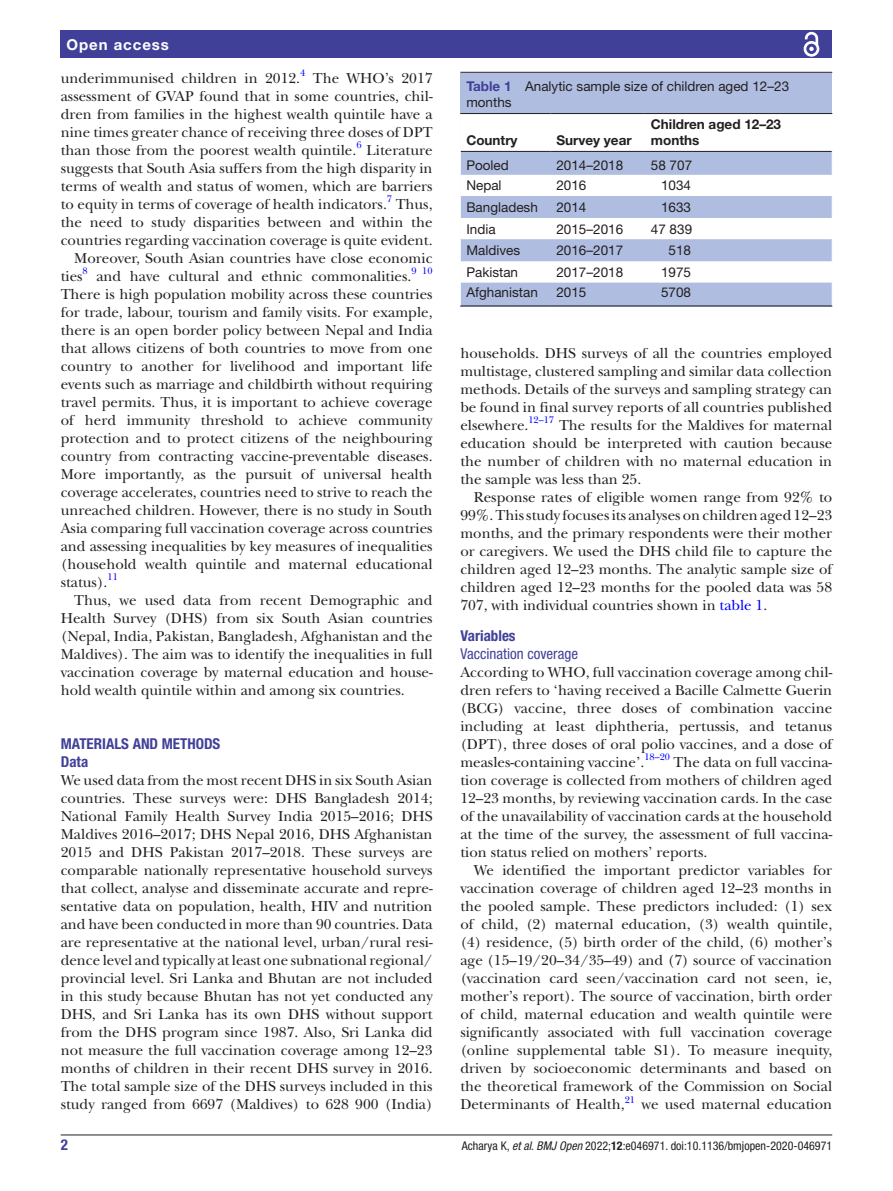
<style>
.page{position:relative;width:893px;height:1191px;background:#fff}
.page>*{position:absolute;margin:0;border:0;box-sizing:border-box;transform-origin:0 0}
.t1{font:15px/18px "New Baskerville";color:#231f20;text-align:justify}
.t2{font:700 condensed 15px/18px "Helvetica Neue LT Std";color:#414099}
.t3{font:condensed 15px "Helvetica Neue LT Std";color:#414099}
.t4{font:700 15px "Helvetica Neue LT Std";letter-spacing:.065em;color:#fff}
.t5{font:13.5px/16.5px "Helvetica Neue LT Std";color:#231f20}
.t6{font:700 13.5px/16.2px "Helvetica Neue LT Std";color:#231f20}
.t7{font:condensed 12px "Helvetica Neue LT Std";color:#231f20}
.t8{font:9.9px "New Baskerville";color:#00f}
.s1{font-weight:700;color:#414099}
.s2{color:#00f}
.s3{font-style:italic}
.s4{font-weight:700}
</style>
<div class="page">
<hr style="left:61px;top:1134px;width:771px;height:1px;background:#231f20">
<div style="left:61px;top:31px;width:771px;height:27px;background:#414099"></div>
<svg style="left:803px;top:31px;width:17px;height:26px"></svg>
<div style="left:460px;top:73px;width:372px;height:233px;background:#afbde1"></div>
<hr style="left:460px;top:72px;width:372px;height:1px;background:#231f20">
<div style="left:461px;top:114px;width:371px;height:37px;background:#fff"></div>
<svg style="left:461px;top:152px;width:371px;height:153px"></svg>
<hr style="left:460px;top:113px;width:90px;height:1px;background:#231f20">
<hr style="left:460px;top:151px;width:90px;height:1px;background:#231f20">
<hr style="left:550px;top:113px;width:95px;height:1px;background:#231f20">
<hr style="left:550px;top:151px;width:95px;height:1px;background:#231f20">
<hr style="left:645px;top:113px;width:187px;height:1px;background:#231f20">
<hr style="left:645px;top:151px;width:187px;height:1px;background:#231f20">
<hr style="left:460px;top:305px;width:90px;height:1px;background:#231f20">
<hr style="left:550px;top:305px;width:95px;height:1px;background:#231f20">
<hr style="left:645px;top:305px;width:187px;height:1px;background:#231f20">
<hr style="left:460px;top:114px;width:1px;height:37px;background:#fff">
<svg style="left:460px;top:151px;width:1px;height:154px"></svg>
<p class="t4" style="left:66px;top:35px;width:104px">Open access</p>
<p class="t1" style="left:61px;top:69px;width:241px">underimmunised children in 2012.</p>
<p class="t8" style="left:300px;top:67px;width:7px">4</p>
<p class="t1" style="left:61px;top:69px;width:373px;text-indent:252px">The WHO’s 2017 assessment of GVAP found that in some countries, chil&shy;dren from families in the highest wealth quintile have a nine times greater chance of receiving three doses of DPT than those from the poorest wealth quintile.</p>
<p class="t8" style="left:356px;top:139px;width:7px">6</p>
<p class="t1" style="left:61px;top:141px;width:373px;text-indent:306px">Literature suggests that South Asia suffers from the high disparity in terms of wealth and status of women, which are barriers to equity in terms of coverage of health indicators.</p>
<p class="t8" style="left:387px;top:193px;width:7px">7</p>
<p class="t1" style="left:396px;top:195px;width:38px">Thus,</p>
<p class="t1" style="left:61px;top:213px;width:373px">the need to study disparities between and within the</p>
<p class="t1" style="left:61px;top:231px;width:373px">countries regarding vaccination coverage is quite evident.</p>
<p class="t1" style="left:74px;top:249px;width:360px">Moreover, South Asian countries have close economic</p>
<p class="t1" style="left:61px;top:267px;width:23px">ties</p>
<p class="t8" style="left:83px;top:265px;width:7px">8</p>
<p class="t1" style="left:96px;top:267px;width:316px">and have cultural and ethnic commonalities.</p>
<p class="t8" style="left:411px;top:265px;width:23px">9 10</p>
<p class="t1" style="left:61px;top:285px;width:373px">There is high population mobility across these countries for trade, labour, tourism and family visits. For example, there is an open border policy between Nepal and India that allows citizens of both countries to move from one country to another for livelihood and important life events such as marriage and childbirth without requiring travel permits. Thus, it is important to achieve coverage of herd immunity threshold to achieve community protection and to protect citizens of the neighbouring country from contracting vaccine-preventable diseases.<br>More importantly, as the pursuit of universal health coverage accelerates, countries need to strive to reach the unreached children. However, there is no study in South Asia comparing full vaccination coverage across countries and assessing inequalities by key measures of inequalities (household wealth quintile and maternal educational status).<sup>11</sup></p>
<p class="t1" style="left:61px;top:591px;width:373px;text-indent:14px">Thus, we used data from recent Demographic and Health Survey (DHS) from six South Asian countries (Nepal, India, Pakistan, Bangladesh, Afghanistan and the Maldives). The aim was to identify the inequalities in full vaccination coverage by maternal education and house&shy;hold wealth quintile within and among six countries.</p>
<p class="t2" style="left:61px;top:734px;width:161px">MATERIALS AND METHODS<br>Data</p>
<p class="t1" style="left:61px;top:771px;width:373px">We used data from the most recent DHS in six South Asian countries. These surveys were: DHS Bangladesh 2014; National Family Health Survey India 2015–2016; DHS Maldives 2016–2017; DHS Nepal 2016, DHS Afghanistan 2015 and DHS Pakistan 2017–2018. These surveys are comparable nationally representative household surveys that collect, analyse and disseminate accurate and repre&shy;sentative data on population, health, HIV and nutrition and have been conducted in more than 90 countries. Data are representative at the national level, urban/rural resi&shy;dence level and typically at least one subnational regional/ provincial level. Sri Lanka and Bhutan are not included in this study because Bhutan has not yet conducted any DHS, and Sri Lanka has its own DHS without support from the DHS program since 1987. Also, Sri Lanka did not measure the full vaccination coverage among 12–23 months of children in their recent DHS survey in 2016.<br>The total sample size of the DHS surveys included in this study ranged from 6697 (Maldives) to 628 900 (India)</p>
<p class="t5" style="left:466px;top:77px;width:324px"><span class="s1">Table 1</span> Analytic sample size of children aged 12–23 months</p>
<p class="t6" style="left:466px;top:132px;width:53px">Country</p>
<p class="t6" style="left:556px;top:132px;width:77px">Survey year</p>
<p class="t6" style="left:651px;top:116px;width:132px">Children aged 12–23 months</p>
<p class="t5" style="left:466px;top:157px;width:44px">Pooled</p>
<p class="t5" style="left:556px;top:157px;width:68px">2014–2018</p>
<p class="t5" style="left:651px;top:157px;width:43px">58 707</p>
<p class="t5" style="left:466px;top:177px;width:37px">Nepal</p>
<p class="t5" style="left:556px;top:177px;width:32px">2016</p>
<p class="t5" style="left:661px;top:177px;width:32px">1034</p>
<p class="t5" style="left:466px;top:199px;width:73px">Bangladesh</p>
<p class="t5" style="left:556px;top:199px;width:32px">2014</p>
<p class="t5" style="left:661px;top:199px;width:32px">1633</p>
<p class="t5" style="left:466px;top:220px;width:31px">India</p>
<p class="t5" style="left:556px;top:220px;width:68px">2015–2016</p>
<p class="t5" style="left:651px;top:220px;width:43px">47 839</p>
<p class="t5" style="left:466px;top:242px;width:55px">Maldives</p>
<p class="t5" style="left:556px;top:242px;width:68px">2016–2017</p>
<p class="t5" style="left:669px;top:242px;width:24px">518</p>
<p class="t5" style="left:466px;top:263px;width:53px">Pakistan</p>
<p class="t5" style="left:556px;top:263px;width:68px">2017–2018</p>
<p class="t5" style="left:661px;top:263px;width:32px">1975</p>
<p class="t5" style="left:466px;top:284px;width:73px">Afghanistan</p>
<p class="t5" style="left:556px;top:284px;width:32px">2015</p>
<p class="t5" style="left:661px;top:284px;width:32px">5708</p>
<p class="t1" style="left:460px;top:344px;width:373px">households. DHS surveys of all the countries employed multistage, clustered sampling and similar data collection methods. Details of the surveys and sampling strategy can be found in final survey reports of all countries published elsewhere.<sup>12–17</sup> The results for the Maldives for maternal education should be interpreted with caution because the number of children with no maternal education in the sample was less than 25.</p>
<p class="t1" style="left:460px;top:488px;width:373px;text-indent:14px">Response rates of eligible women range from 92% to 99%. This study focuses its analyses on children aged 12–23 months, and the primary respondents were their mother or caregivers. We used the DHS child file to capture the children aged 12–23 months. The analytic sample size of children aged 12–23 months for the pooled data was 58<br>707, with individual countries shown in <span class="s2">table 1</span>.</p>
<p class="t2" style="left:460px;top:626px;width:57px">Variables</p>
<p class="t3" style="left:460px;top:645px;width:119px">Vaccination coverage</p>
<p class="t1" style="left:460px;top:663px;width:373px">According to WHO, full vaccination coverage among chil&shy;dren refers to ‘having received a Bacille Calmette Guerin (BCG) vaccine, three doses of combination vaccine including at least diphtheria, pertussis, and tetanus (DPT), three doses of oral polio vaccines, and a dose of measles-containing vaccine’.<sup>18–20</sup> The data on full vaccina&shy;tion coverage is collected from mothers of children aged 12–23 months, by reviewing vaccination cards. In the case of the unavailability of vaccination cards at the household at the time of the survey, the assessment of full vaccina&shy;tion status relied on mothers’ reports.</p>
<p class="t1" style="left:460px;top:861px;width:373px;text-indent:13px">We identified the important predictor variables for vaccination coverage of children aged 12–23 months in the pooled sample. These predictors included: (1) sex of child, (2) maternal education, (3) wealth quintile, (4) residence, (5) birth order of the child, (6) mother’s age (15–19/20–34/35–49) and (7) source of vaccination (vaccination card seen/vaccination card not seen, ie, mother’s report). The source of vaccination, birth order of child, maternal education and wealth quintile were significantly associated with full vaccination coverage (online supplemental table S1). To measure inequity, driven by socioeconomic determinants and based on the theoretical framework of the Commission on Social Determinants of Health,</p>
<p class="t8" style="left:625px;top:1093px;width:12px">21</p>
<p class="t1" style="left:641px;top:1095px;width:192px">we used maternal education</p>
<p class="t2" style="left:61px;top:1135px;width:9px">2</p>
<p class="t7" style="left:462px;top:1138px;width:372px">Acharya K, <span class="s3">et al</span>. <span class="s3">BMJ Open</span> 2022;<span class="s4">12</span>:e046971. doi:10.1136/bmjopen-2020-046971</p>
</div>
